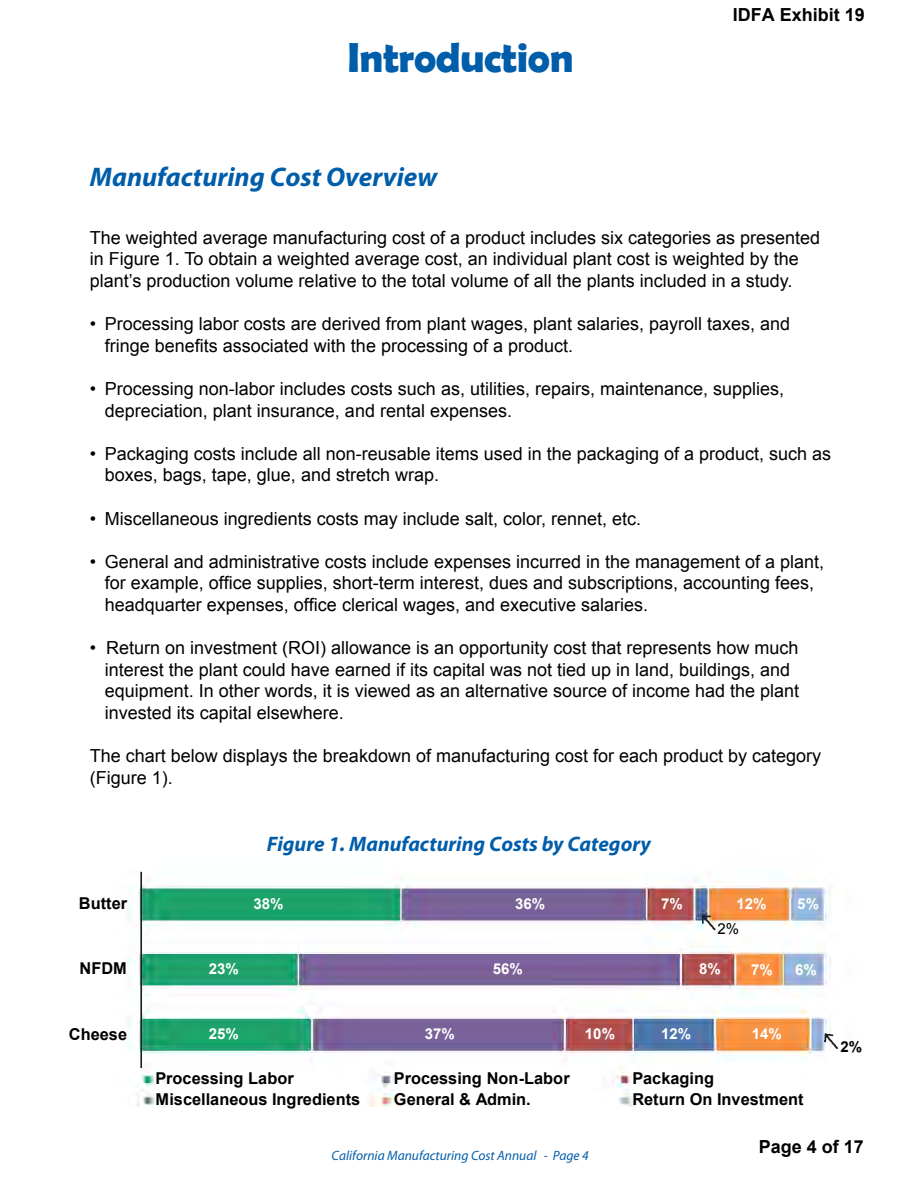
<style>
.page{position:relative;width:918px;height:1188px;background:#fff}
.page>*{position:absolute;margin:0;border:0;box-sizing:border-box;transform-origin:0 0}
.t1{font:700 42px "Berlin Sans FB Demi";letter-spacing:-.01em;color:#005daa}
.t2{font:italic 700 27px "Myriad Pro";color:#005daa}
.t3{font:italic 700 21px "Myriad Pro";color:#005daa}
.t4{font:18px/21.6px "Arial";color:#000}
.t5{font:700 18px "Arial";color:#000}
.t6{font:700 16.35px "Arial";color:#000}
.t7{font:700 15px "Arial";color:#fff}
.t8{font:15px "Arial";color:#000}
.t9{font:700 15px "Arial";color:#000}
.t10{font:italic 13.5px "Myriad Pro";color:#005daa}
</style>
<div class="page">
<img style="left:127px;top:871px;width:711px;height:236px">
<p class="t1" style="left:348px;top:33px;width:228px">Introduction</p>
<p class="t5" style="left:733px;top:2px;width:134px">IDFA Exhibit 19</p>
<h2 class="t2" style="left:90px;top:162px;width:349px">Manufacturing Cost Overview</h2>
<p class="t4" style="left:90px;top:227px;width:732px">The weighted average manufacturing cost of a product includes six categories as presented in Figure 1. To obtain a weighted average cost, an individual plant cost is weighted by the plant’s production volume relative to the total volume of all the plants included in a study.</p>
<p class="t4" style="left:105px;top:313px;width:687px;text-indent:-15px">• Processing labor costs are derived from plant wages, plant salaries, payroll taxes, and fringe benefits associated with the processing of a product.</p>
<p class="t4" style="left:90px;top:378px;width:696px">• Processing non-labor includes costs such as, utilities, repairs, maintenance, supplies,</p>
<p class="t4" style="left:105px;top:400px;width:409px">depreciation, plant insurance, and rental expenses.</p>
<p class="t4" style="left:90px;top:443px;width:743px">• Packaging costs include all non-reusable items used in the packaging of a product, such as</p>
<p class="t4" style="left:105px;top:465px;width:336px">boxes, bags, tape, glue, and stretch wrap.</p>
<p class="t4" style="left:90px;top:508px;width:553px">• Miscellaneous ingredients costs may include salt, color, rennet, etc.</p>
<p class="t4" style="left:105px;top:551px;width:721px;text-indent:-15px">• General and administrative costs include expenses incurred in the management of a plant, for example, office supplies, short-term interest, dues and subscriptions, accounting fees, headquarter expenses, office clerical wages, and executive salaries.</p>
<p class="t4" style="left:90px;top:637px;width:710px">• Return on investment (ROI) allowance is an opportunity cost that represents how much</p>
<p class="t4" style="left:105px;top:659px;width:696px">interest the plant could have earned if its capital was not tied up in land, buildings, and equipment. In other words, it is viewed as an alternative source of income had the plant invested its capital elsewhere.</p>
<p class="t4" style="left:90px;top:745px;width:733px">The chart below displays the breakdown of manufacturing cost for each product by category (Figure 1).</p>
<p class="t3" style="left:267px;top:833px;width:386px">Figure 1. Manufacturing Costs by Category</p>
<p class="t6" style="left:79px;top:893px;width:50px">Butter</p>
<p class="t7" style="left:253px;top:894px;width:32px">38%</p>
<p class="t7" style="left:515px;top:894px;width:32px">36%</p>
<p class="t7" style="left:661px;top:894px;width:23px">7%</p>
<p class="t7" style="left:737px;top:894px;width:32px">12%</p>
<p class="t7" style="left:797px;top:894px;width:23px">5%</p>
<p class="t8" style="left:717px;top:919px;width:23px">2%</p>
<p class="t6" style="left:80px;top:958px;width:49px">NFDM</p>
<p class="t7" style="left:209px;top:959px;width:32px">23%</p>
<p class="t7" style="left:493px;top:959px;width:32px">56%</p>
<p class="t7" style="left:699px;top:959px;width:23px">8%</p>
<p class="t7" style="left:751px;top:960px;width:23px">7%</p>
<p class="t7" style="left:795px;top:960px;width:23px">6%</p>
<p class="t6" style="left:69px;top:1023px;width:60px">Cheese</p>
<p class="t7" style="left:209px;top:1024px;width:32px">25%</p>
<p class="t7" style="left:425px;top:1024px;width:32px">37%</p>
<p class="t7" style="left:585px;top:1024px;width:32px">10%</p>
<p class="t7" style="left:661px;top:1024px;width:32px">12%</p>
<p class="t7" style="left:752px;top:1024px;width:32px">14%</p>
<p class="t6" style="left:155px;top:1068px;width:140px">Processing Labor</p>
<p class="t6" style="left:394px;top:1068px;width:177px">Processing Non-Labor</p>
<p class="t6" style="left:632px;top:1068px;width:83px">Packaging</p>
<p class="t6" style="left:155px;top:1089px;width:206px">Miscellaneous Ingredients</p>
<p class="t6" style="left:394px;top:1089px;width:138px">General &amp; Admin.</p>
<p class="t6" style="left:632px;top:1089px;width:173px">Return On Investment</p>
<p class="t9" style="left:841px;top:1037px;width:23px">2%</p>
<p class="t10" style="left:332px;top:1148px;width:259px">California Manufacturing Cost Annual - Page 4</p>
<p class="t5" style="left:759px;top:1134px;width:107px">Page 4 of 17</p>
</div>
